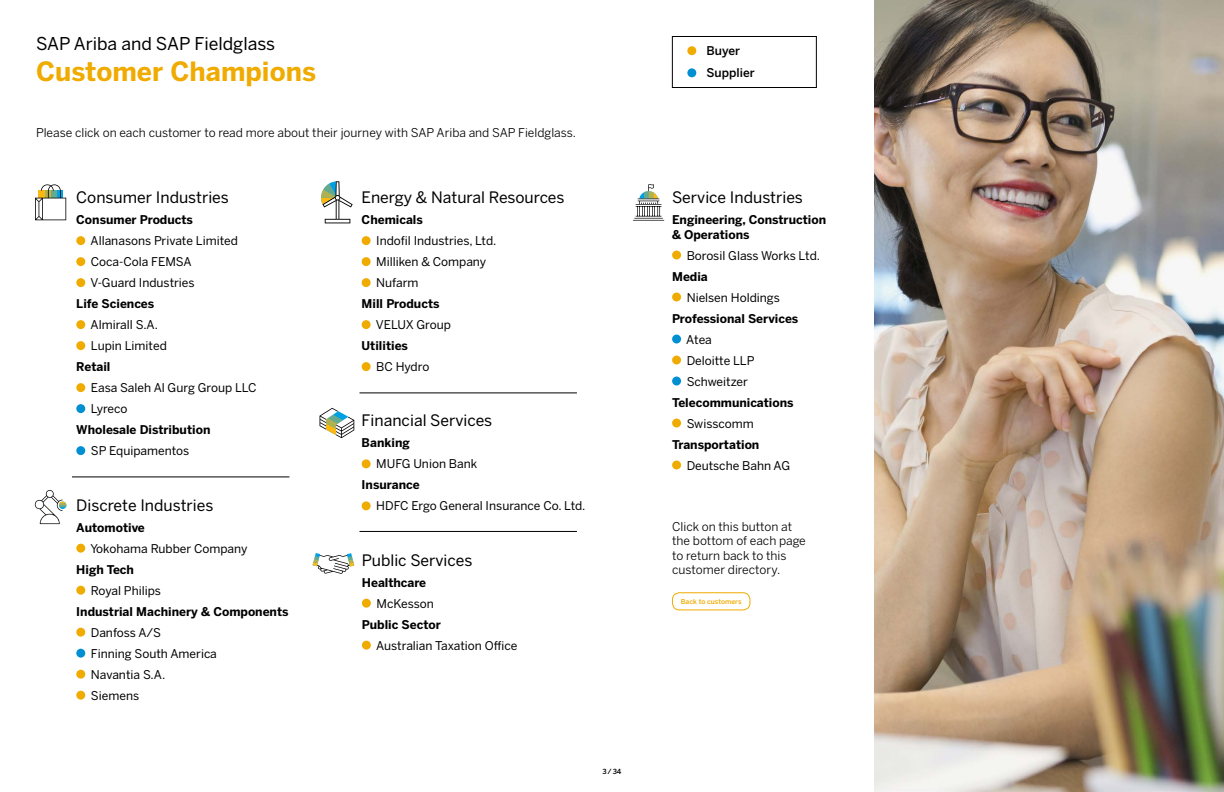
<style>
.page{position:relative;width:1224px;height:792px;background:#fff}
.page>*{position:absolute;margin:0;border:0;box-sizing:border-box;transform-origin:0 0}
.t1{font:700 26.3px "Benton Sans";color:#f0ab00}
.t2{font:17.5px "Benton Sans";color:#000}
.t3{font:15.7px "Benton Sans";color:#000}
.t4{font:12.1px/14.5px "Benton Sans";color:#000}
.t5{font:12px/21px "Benton Sans";color:#000}
.t6{font:700 12px/14.4px "Benton Sans";color:#000}
.t7{font:500 12px/22px "Benton Sans";color:#000}
.t8{font:500 7px "Benton Sans";color:#000}
.t9{font:500 6.8px "Benton Sans";color:#f0ab00}
</style>
<div class="page">
<div style="left:672px;top:36px;width:145px;height:52px;border:1px solid #000"></div>
<div style="left:687px;top:46px;width:9px;height:9px;background:#f0ab00;border-radius:50%"></div>
<div style="left:687px;top:68px;width:9px;height:9px;background:#008fd3;border-radius:50%"></div>
<img style="left:874px;top:0;width:350px;height:792px">
<svg style="left:321px;top:181px;width:32px;height:42px"></svg>
<svg style="left:35px;top:490px;width:31px;height:34px"></svg>
<svg style="left:320px;top:408px;width:34px;height:30px"></svg>
<svg style="left:313px;top:553px;width:41px;height:21px"></svg>
<svg style="left:35px;top:184px;width:31px;height:36px"></svg>
<svg style="left:633px;top:184px;width:31px;height:37px"></svg>
<div style="left:76px;top:236px;width:9px;height:9px;background:#f0ab00;border-radius:50%"></div>
<div style="left:76px;top:257px;width:9px;height:9px;background:#f0ab00;border-radius:50%"></div>
<div style="left:76px;top:278px;width:9px;height:9px;background:#f0ab00;border-radius:50%"></div>
<div style="left:76px;top:320px;width:9px;height:9px;background:#f0ab00;border-radius:50%"></div>
<div style="left:76px;top:341px;width:9px;height:9px;background:#f0ab00;border-radius:50%"></div>
<div style="left:76px;top:383px;width:9px;height:9px;background:#f0ab00;border-radius:50%"></div>
<div style="left:76px;top:404px;width:9px;height:9px;background:#008fd3;border-radius:50%"></div>
<div style="left:76px;top:446px;width:9px;height:9px;background:#008fd3;border-radius:50%"></div>
<div style="left:76px;top:544px;width:9px;height:9px;background:#f0ab00;border-radius:50%"></div>
<div style="left:76px;top:586px;width:9px;height:9px;background:#f0ab00;border-radius:50%"></div>
<div style="left:76px;top:628px;width:9px;height:9px;background:#f0ab00;border-radius:50%"></div>
<div style="left:76px;top:649px;width:9px;height:9px;background:#008fd3;border-radius:50%"></div>
<div style="left:76px;top:670px;width:9px;height:9px;background:#f0ab00;border-radius:50%"></div>
<div style="left:76px;top:691px;width:9px;height:9px;background:#f0ab00;border-radius:50%"></div>
<hr style="left:72px;top:476px;width:217px;height:1px;background:#000">
<hr style="left:360px;top:392px;width:217px;height:1px;background:#000">
<hr style="left:360px;top:531px;width:217px;height:1px;background:#000">
<div style="left:362px;top:236px;width:9px;height:9px;background:#f0ab00;border-radius:50%"></div>
<div style="left:362px;top:257px;width:9px;height:9px;background:#f0ab00;border-radius:50%"></div>
<div style="left:362px;top:278px;width:9px;height:9px;background:#f0ab00;border-radius:50%"></div>
<div style="left:362px;top:320px;width:9px;height:9px;background:#f0ab00;border-radius:50%"></div>
<div style="left:362px;top:362px;width:9px;height:9px;background:#f0ab00;border-radius:50%"></div>
<div style="left:362px;top:459px;width:9px;height:9px;background:#f0ab00;border-radius:50%"></div>
<div style="left:362px;top:501px;width:9px;height:9px;background:#f0ab00;border-radius:50%"></div>
<div style="left:362px;top:599px;width:9px;height:9px;background:#f0ab00;border-radius:50%"></div>
<div style="left:362px;top:641px;width:9px;height:9px;background:#f0ab00;border-radius:50%"></div>
<div style="left:672px;top:251px;width:9px;height:9px;background:#f0ab00;border-radius:50%"></div>
<div style="left:672px;top:293px;width:9px;height:9px;background:#f0ab00;border-radius:50%"></div>
<div style="left:672px;top:335px;width:9px;height:9px;background:#008fd3;border-radius:50%"></div>
<div style="left:672px;top:356px;width:9px;height:9px;background:#f0ab00;border-radius:50%"></div>
<div style="left:672px;top:377px;width:9px;height:9px;background:#008fd3;border-radius:50%"></div>
<div style="left:672px;top:419px;width:9px;height:9px;background:#f0ab00;border-radius:50%"></div>
<div style="left:672px;top:461px;width:9px;height:9px;background:#f0ab00;border-radius:50%"></div>
<div style="left:672px;top:592px;width:78px;height:18px;border:1px solid #f0ab00;border-radius:7px"></div>
<h2 class="t2" style="left:36px;top:33px;width:241px">SAP Ariba and SAP Fieldglass</h2>
<h1 class="t1" style="left:36px;top:56px;width:282px">Customer Champions</h1>
<p class="t4" style="left:36px;top:125px;width:542px">Please click on each customer to read more about their journey with SAP Ariba and SAP Fieldglass.</p>
<h3 class="t3" style="left:76px;top:188px;width:154px">Consumer Industries</h3>
<p class="t6" style="left:76px;top:212px;width:118px">Consumer Products</p>
<p class="t5" style="left:91px;top:230px;width:149px">Allanasons Private Limited<br>Coca-Cola FEMSA<br>V-Guard Industries</p>
<p class="t6" style="left:76px;top:296px;width:79px">Life Sciences</p>
<p class="t5" style="left:91px;top:314px;width:78px">Almirall S.A.<br>Lupin Limited</p>
<p class="t6" style="left:76px;top:359px;width:36px">Retail</p>
<p class="t5" style="left:91px;top:377px;width:167px">Easa Saleh Al Gurg Group LLC<br>Lyreco</p>
<p class="t6" style="left:76px;top:422px;width:136px">Wholesale Distribution</p>
<p class="t5" style="left:91px;top:440px;width:100px">SP Equipamentos</p>
<h3 class="t3" style="left:76px;top:496px;width:139px">Discrete Industries</h3>
<p class="t6" style="left:76px;top:520px;width:70px">Automotive</p>
<p class="t5" style="left:90px;top:538px;width:159px">Yokohama Rubber Company</p>
<p class="t6" style="left:76px;top:562px;width:59px">High Tech</p>
<p class="t5" style="left:91px;top:580px;width:72px">Royal Philips</p>
<p class="t6" style="left:76px;top:604px;width:214px">Industrial Machinery &amp; Components</p>
<p class="t5" style="left:91px;top:622px;width:128px">Danfoss A/S<br>Finning South America<br>Navantia S.A.<br>Siemens</p>
<h3 class="t3" style="left:362px;top:188px;width:204px">Energy &amp; Natural Resources</h3>
<p class="t6" style="left:362px;top:212px;width:63px">Chemicals</p>
<p class="t5" style="left:376px;top:230px;width:122px">Indofil Industries, Ltd.<br>Milliken &amp; Company<br>Nufarm</p>
<p class="t6" style="left:362px;top:296px;width:79px">Mill Products</p>
<p class="t5" style="left:376px;top:314px;width:77px">VELUX Group</p>
<p class="t6" style="left:362px;top:338px;width:48px">Utilities</p>
<p class="t5" style="left:376px;top:356px;width:55px">BC Hydro</p>
<h3 class="t3" style="left:362px;top:411px;width:132px">Financial Services</h3>
<p class="t6" style="left:362px;top:436px;width:50px">Banking</p>
<p class="t5" style="left:376px;top:453px;width:103px">MUFG Union Bank</p>
<p class="t6" style="left:362px;top:478px;width:59px">Insurance</p>
<p class="t5" style="left:376px;top:495px;width:211px">HDFC Ergo General Insurance Co. Ltd.</p>
<h3 class="t3" style="left:362px;top:551px;width:112px">Public Services</h3>
<p class="t6" style="left:362px;top:575px;width:66px">Healthcare</p>
<p class="t5" style="left:376px;top:593px;width:59px">McKesson</p>
<p class="t6" style="left:362px;top:617px;width:80px">Public Sector</p>
<p class="t5" style="left:376px;top:635px;width:143px">Australian Taxation Office</p>
<p class="t8" style="left:602px;top:767px;width:21px">3/34</p>
<p class="t7" style="left:707px;top:39px;width:50px">Buyer<br>Supplier</p>
<h3 class="t3" style="left:672px;top:188px;width:132px">Service Industries</h3>
<p class="t6" style="left:672px;top:212px;width:156px">Engineering, Construction &amp; Operations</p>
<p class="t5" style="left:687px;top:244px;width:135px">Borosil Glass Works Ltd.</p>
<p class="t6" style="left:672px;top:269px;width:37px">Media</p>
<p class="t5" style="left:687px;top:286px;width:95px">Nielsen Holdings</p>
<p class="t6" style="left:672px;top:311px;width:128px">Professional Services</p>
<p class="t5" style="left:686px;top:328px;width:70px">Atea<br>Deloitte LLP<br>Schweitzer</p>
<p class="t6" style="left:672px;top:395px;width:123px">Telecommunications</p>
<p class="t5" style="left:687px;top:412px;width:69px">Swisscomm</p>
<p class="t6" style="left:672px;top:437px;width:89px">Transportation</p>
<p class="t5" style="left:687px;top:454px;width:105px">Deutsche Bahn AG</p>
<p class="t4" style="left:672px;top:519px;width:135px">Click on this button at the bottom of each page to return back to this customer directory.</p>
<p class="t9" style="left:681px;top:598px;width:62px">Back to customers</p>
</div>
